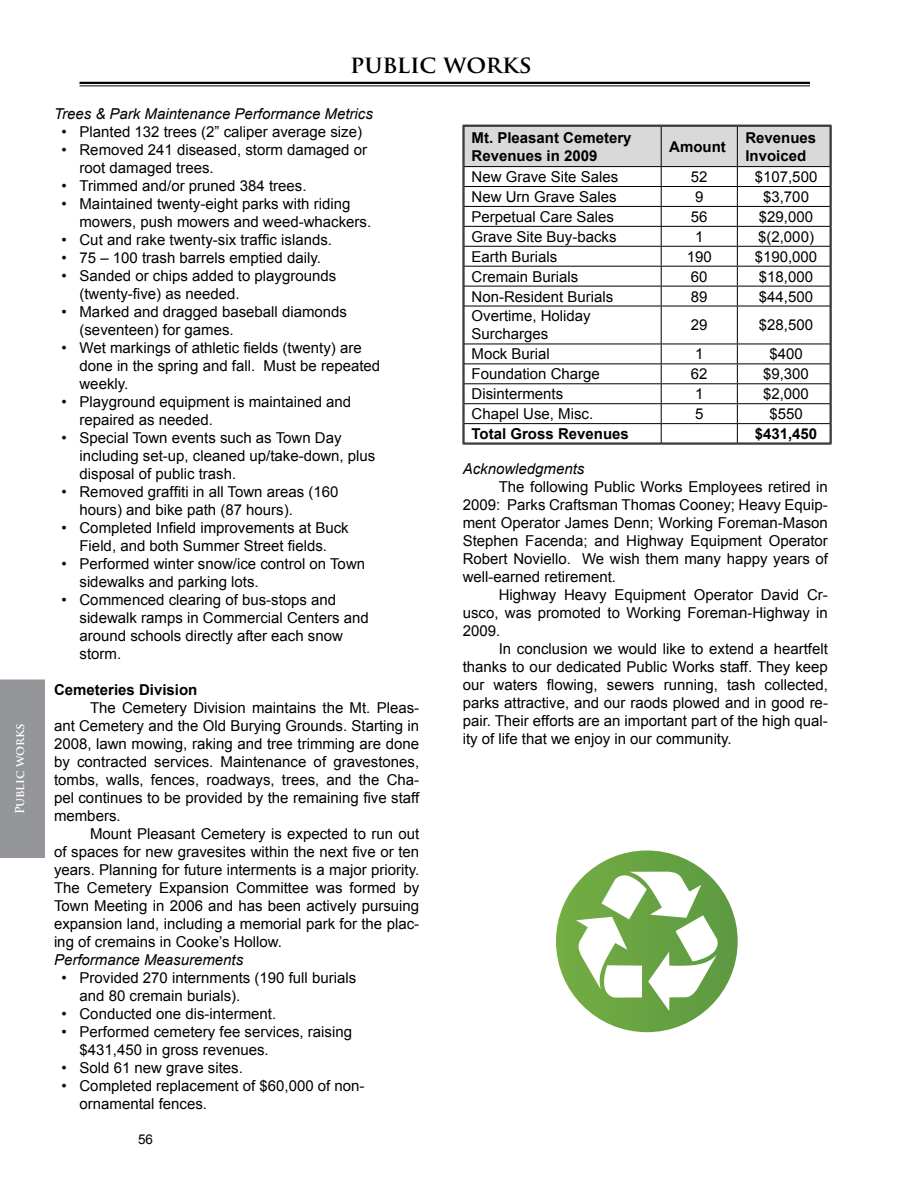
<style>
.page{position:relative;width:918px;height:1188px;background:#fff}
.page>*{position:absolute;margin:0;border:0;box-sizing:border-box;transform-origin:0 0}
.t1{font:700 24px "Trajan Pro";color:#000}
.t2{font:15px/18px "Arial";color:#000}
.t3{font:700 15px/18px "Arial";color:#000}
.t4{font:italic 15px "Arial";color:#000}
.t5{font:13.5px "Arial";color:#000}
.t6{font:700 12px "Trajan Pro";letter-spacing:-.015em;color:#fff}
</style>
<div class="page">
<hr style="left:79px;top:82px;width:731px;height:2px;background:#000">
<hr style="left:79px;top:85px;width:731px;height:1px;background:#000">
<div style="left:0;top:679px;width:45px;height:179px;background:#939598"></div>
<hr style="left:463px;top:125px;width:198px;height:1px;background:#000">
<hr style="left:661px;top:125px;width:76px;height:1px;background:#000">
<hr style="left:737px;top:125px;width:94px;height:1px;background:#000">
<hr style="left:831px;top:125px;width:1px;height:42px;background:#000">
<hr style="left:463px;top:306px;width:1px;height:38px;background:#000">
<hr style="left:464px;top:306px;width:1px;height:38px;background:#000">
<hr style="left:830px;top:306px;width:1px;height:38px;background:#000">
<hr style="left:831px;top:306px;width:1px;height:38px;background:#000">
<svg style="left:463px;top:344px;width:2px;height:100px"></svg>
<svg style="left:830px;top:344px;width:2px;height:100px"></svg>
<hr style="left:464px;top:443px;width:197px;height:1px;background:#000">
<hr style="left:463px;top:444px;width:198px;height:1px;background:#000">
<hr style="left:661px;top:443px;width:76px;height:1px;background:#000">
<hr style="left:661px;top:444px;width:76px;height:1px;background:#000">
<hr style="left:737px;top:443px;width:93px;height:1px;background:#000">
<hr style="left:737px;top:444px;width:94px;height:1px;background:#000">
<svg style="left:463px;top:126px;width:369px;height:180px"></svg>
<hr style="left:464px;top:306px;width:197px;height:1px;background:#000">
<hr style="left:661px;top:306px;width:76px;height:1px;background:#000">
<hr style="left:661px;top:306px;width:1px;height:38px;background:#000">
<hr style="left:737px;top:306px;width:93px;height:1px;background:#000">
<hr style="left:737px;top:306px;width:1px;height:38px;background:#000">
<hr style="left:464px;top:344px;width:197px;height:1px;background:#000">
<hr style="left:661px;top:344px;width:76px;height:1px;background:#000">
<hr style="left:737px;top:344px;width:93px;height:1px;background:#000">
<hr style="left:464px;top:363px;width:197px;height:1px;background:#000">
<hr style="left:661px;top:363px;width:76px;height:1px;background:#000">
<hr style="left:737px;top:363px;width:93px;height:1px;background:#000">
<hr style="left:464px;top:383px;width:197px;height:1px;background:#000">
<hr style="left:661px;top:383px;width:76px;height:1px;background:#000">
<hr style="left:737px;top:383px;width:93px;height:1px;background:#000">
<hr style="left:464px;top:403px;width:197px;height:1px;background:#000">
<hr style="left:661px;top:403px;width:76px;height:1px;background:#000">
<hr style="left:737px;top:403px;width:93px;height:1px;background:#000">
<hr style="left:464px;top:423px;width:197px;height:1px;background:#000">
<hr style="left:661px;top:423px;width:76px;height:1px;background:#000">
<svg style="left:661px;top:344px;width:1px;height:99px"></svg>
<hr style="left:737px;top:423px;width:93px;height:1px;background:#000">
<svg style="left:737px;top:344px;width:1px;height:99px"></svg>
<svg style="left:556px;top:850px;width:182px;height:182px"></svg>
<svg style="left:576px;top:872px;width:142px;height:139px"></svg>
<p class="t6" style="left:12px;top:814px;width:93px;rotate:-90deg">PUBLIC WORKS</p>
<h1 class="t1" style="left:350px;top:50px;width:183px">PUBLIC WORKS</h1>
<p class="t4" style="left:54px;top:104px;width:320px">Trees &amp; Park Maintenance Performance Metrics</p>
<p class="t2" style="left:62px;top:123px;width:302px">• Planted 132 trees (2” caliper average size)</p>
<p class="t2" style="left:80px;top:141px;width:289px;text-indent:-18px">• Removed 241 diseased, storm damaged or root damaged trees.</p>
<p class="t2" style="left:62px;top:177px;width:247px">• Trimmed and/or pruned 384 trees.</p>
<p class="t2" style="left:80px;top:195px;width:293px;text-indent:-18px">• Maintained twenty-eight parks with riding mowers, push mowers and weed-whackers.</p>
<p class="t2" style="left:62px;top:231px;width:272px">• Cut and rake twenty-six traffic islands.</p>
<p class="t2" style="left:62px;top:249px;width:261px">• 75 – 100 trash barrels emptied daily.</p>
<p class="t2" style="left:80px;top:267px;width:258px;text-indent:-18px">• Sanded or chips added to playgrounds (twenty-five) as needed.</p>
<p class="t2" style="left:80px;top:303px;width:269px;text-indent:-18px">• Marked and dragged baseball diamonds (seventeen) for games.</p>
<p class="t2" style="left:80px;top:339px;width:302px;text-indent:-18px">• Wet markings of athletic fields (twenty) are done in the spring and fall. Must be repeated weekly.</p>
<p class="t2" style="left:80px;top:393px;width:273px;text-indent:-18px">• Playground equipment is maintained and repaired as needed.</p>
<p class="t2" style="left:80px;top:429px;width:297px;text-indent:-18px">• Special Town events such as Town Day including set-up, cleaned up/take-down, plus disposal of public trash.</p>
<p class="t2" style="left:80px;top:483px;width:261px;text-indent:-18px">• Removed graffiti in all Town areas (160 hours) and bike path (87 hours).</p>
<p class="t2" style="left:62px;top:519px;width:289px;text-align:center">• Completed Infield improvements at Buck<br>Field, and both Summer Street fields.</p>
<p class="t2" style="left:80px;top:555px;width:287px;text-indent:-18px">• Performed winter snow/ice control on Town sidewalks and parking lots.</p>
<p class="t2" style="left:80px;top:591px;width:291px;text-indent:-18px">• Commenced clearing of bus-stops and sidewalk ramps in Commercial Centers and around schools directly after each snow storm.</p>
<p class="t3" style="left:54px;top:681px;width:145px">Cemeteries Division</p>
<p class="t2" style="left:54px;top:699px;width:367px;text-align:justify;text-indent:36px">The Cemetery Division maintains the Mt. Pleas&shy;ant Cemetery and the Old Burying Grounds. Starting in 2008, lawn mowing, raking and tree trimming are done by contracted services. Maintenance of gravestones, tombs, walls, fences, roadways, trees, and the Cha&shy;pel continues to be provided by the remaining five staff members.</p>
<p class="t2" style="left:54px;top:825px;width:367px;text-align:justify;text-indent:36px">Mount Pleasant Cemetery is expected to run out of spaces for new gravesites within the next five or ten years. Planning for future interments is a major priority.<br>The Cemetery Expansion Committee was formed by Town Meeting in 2006 and has been actively pursuing expansion land, including a memorial park for the plac&shy;ing of cremains in Cooke’s Hollow.</p>
<p class="t4" style="left:54px;top:950px;width:191px">Performance Measurements</p>
<p class="t2" style="left:80px;top:969px;width:278px;text-indent:-18px">• Provided 270 internments (190 full burials and 80 cremain burials).</p>
<p class="t2" style="left:62px;top:1005px;width:216px">• Conducted one dis-interment.</p>
<p class="t2" style="left:80px;top:1023px;width:274px;text-indent:-18px">• Performed cemetery fee services, raising $431,450 in gross revenues.</p>
<p class="t2" style="left:62px;top:1059px;width:183px">• Sold 61 new grave sites.</p>
<p class="t2" style="left:80px;top:1077px;width:287px;text-indent:-18px">• Completed replacement of $60,000 of non&shy;ornamental fences.</p>
<p class="t5" style="left:138px;top:1130px;width:17px">56</p>
<p class="t3" style="left:472px;top:129px;width:162px">Mt. Pleasant Cemetery<br>Revenues in 2009</p>
<p class="t3" style="left:669px;top:138px;width:58px">Amount</p>
<p class="t3" style="left:745px;top:129px;width:72px">Revenues<br>Invoiced</p>
<p class="t2" style="left:472px;top:168px;width:148px">New Grave Site Sales</p>
<p class="t2" style="left:691px;top:168px;width:18px">52</p>
<p class="t2" style="left:755px;top:168px;width:64px">$107,500</p>
<p class="t2" style="left:472px;top:188px;width:147px">New Urn Grave Sales</p>
<p class="t2" style="left:695px;top:188px;width:10px">9</p>
<p class="t2" style="left:763px;top:188px;width:47px">$3,700</p>
<p class="t2" style="left:472px;top:208px;width:144px">Perpetual Care Sales</p>
<p class="t2" style="left:691px;top:208px;width:18px">56</p>
<p class="t2" style="left:759px;top:208px;width:56px">$29,000</p>
<p class="t2" style="left:472px;top:228px;width:147px">Grave Site Buy-backs</p>
<p class="t2" style="left:695px;top:228px;width:10px">1</p>
<p class="t2" style="left:758px;top:228px;width:57px">$(2,000)</p>
<p class="t2" style="left:472px;top:248px;width:87px">Earth Burials</p>
<p class="t2" style="left:687px;top:248px;width:27px">190</p>
<p class="t2" style="left:755px;top:248px;width:64px">$190,000</p>
<p class="t2" style="left:472px;top:268px;width:108px">Cremain Burials</p>
<p class="t2" style="left:691px;top:268px;width:18px">60</p>
<p class="t2" style="left:759px;top:268px;width:56px">$18,000</p>
<p class="t2" style="left:472px;top:287px;width:143px">Non-Resident Burials</p>
<p class="t2" style="left:691px;top:287px;width:18px">89</p>
<p class="t2" style="left:759px;top:287px;width:56px">$44,500</p>
<p class="t2" style="left:472px;top:307px;width:121px">Overtime, Holiday<br>Surcharges</p>
<p class="t2" style="left:691px;top:316px;width:18px">29</p>
<p class="t2" style="left:759px;top:316px;width:56px">$28,500</p>
<p class="t2" style="left:472px;top:345px;width:80px">Mock Burial</p>
<p class="t2" style="left:695px;top:345px;width:10px">1</p>
<p class="t2" style="left:769px;top:345px;width:35px">$400</p>
<p class="t2" style="left:472px;top:365px;width:130px">Foundation Charge</p>
<p class="t2" style="left:691px;top:365px;width:18px">62</p>
<p class="t2" style="left:763px;top:365px;width:47px">$9,300</p>
<p class="t2" style="left:472px;top:385px;width:93px">Disinterments</p>
<p class="t2" style="left:695px;top:385px;width:10px">1</p>
<p class="t2" style="left:763px;top:385px;width:47px">$2,000</p>
<p class="t2" style="left:472px;top:405px;width:123px">Chapel Use, Misc.</p>
<p class="t2" style="left:695px;top:405px;width:10px">5</p>
<p class="t2" style="left:769px;top:405px;width:35px">$550</p>
<p class="t3" style="left:472px;top:425px;width:159px">Total Gross Revenues</p>
<p class="t3" style="left:755px;top:425px;width:64px">$431,450</p>
<p class="t4" style="left:463px;top:459px;width:123px">Acknowledgments</p>
<p class="t2" style="left:463px;top:478px;width:367px;text-align:justify;text-indent:36px">The following Public Works Employees retired in 2009: Parks Craftsman Thomas Cooney; Heavy Equip&shy;ment Operator James Denn; Working Foreman-Mason Stephen Facenda; and Highway Equipment Operator Robert Noviello. We wish them many happy years of well-earned retirement.</p>
<p class="t2" style="left:463px;top:586px;width:367px;text-align:justify;text-indent:36px">Highway Heavy Equipment Operator David Cr&shy;usco, was promoted to Working Foreman-Highway in 2009.</p>
<p class="t2" style="left:463px;top:640px;width:367px;text-align:justify;text-indent:36px">In conclusion we would like to extend a heartfelt thanks to our dedicated Public Works staff. They keep our waters flowing, sewers running, tash collected, parks attractive, and our raods plowed and in good re&shy;pair. Their efforts are an important part of the high qual&shy;ity of life that we enjoy in our community.</p>
</div>
